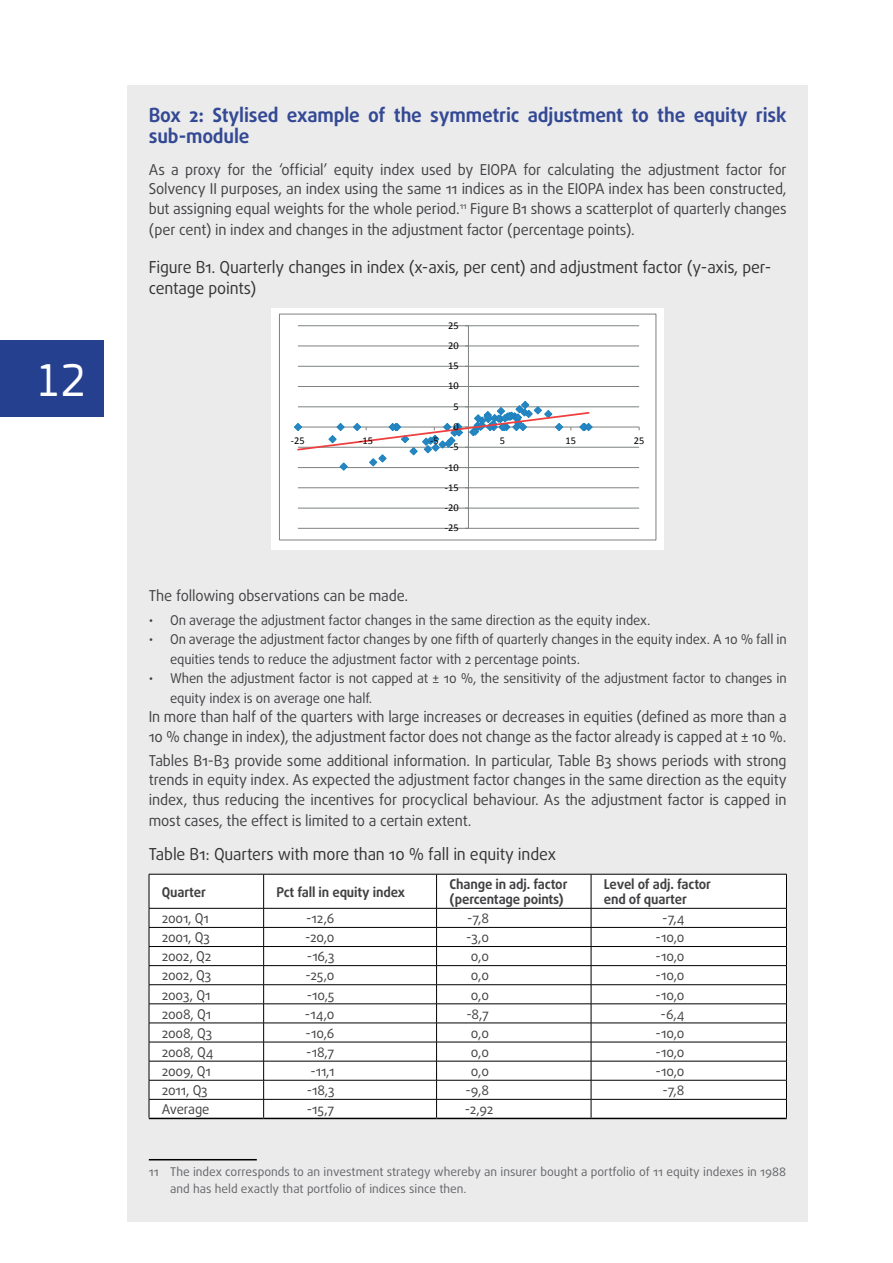
<style>
.page{position:relative;width:893px;height:1263px;background:#fff}
.page>*{position:absolute;margin:0;border:0;box-sizing:border-box;transform-origin:0 0}
.t1{font:48px "EC Square Sans Pro";color:#fff;scale:.95 1}
.Main_text{font:700 19.5px/21px "Daxline Pro";letter-spacing:-.01em;color:#344994}
.Box_Subtitle{font:16.5px/21px "Daxline Pro";letter-spacing:-.01em;color:#333334}
.Box_inside_main{font:15px/19.5px "Daxline Pro";letter-spacing:-.01em;color:#414042;text-align:justify}
.Box_inside_main-2{font:15px/19.5px "Daxline Pro";letter-spacing:-.01em;color:#414042;scale:.96 1}
.Box_inside_Table{font:13.5px/19.5px "Daxline Pro";letter-spacing:-.01em;color:#414042}
.Box_inside_Table-2{font:700 13.5px/15px "Daxline Pro";letter-spacing:-.01em;color:#414042}
.Footnote{font:12px/16.5px "Daxline Pro";color:#636466}
.t2{font:10.35px "Calibri";color:#000}
</style>
<div class="page">
<div style="left:0;top:340px;width:104px;height:77px;background:#25408f"></div>
<div style="left:128px;top:85px;width:680px;height:1137px;background:#ebebec"></div>
<div style="left:271px;top:308px;width:393px;height:241px;background:#fff"></div>
<hr style="left:298px;top:325px;width:341px;height:1px;background:#7d8182">
<hr style="left:298px;top:346px;width:341px;height:1px;background:#7d8182">
<hr style="left:298px;top:366px;width:341px;height:1px;background:#7d8182">
<hr style="left:298px;top:386px;width:341px;height:1px;background:#7d8182">
<hr style="left:298px;top:406px;width:341px;height:1px;background:#7d8182">
<hr style="left:298px;top:447px;width:341px;height:1px;background:#7d8182">
<hr style="left:298px;top:467px;width:341px;height:1px;background:#7d8182">
<hr style="left:298px;top:487px;width:341px;height:1px;background:#7d8182">
<hr style="left:298px;top:508px;width:341px;height:1px;background:#7d8182">
<hr style="left:298px;top:528px;width:341px;height:1px;background:#7d8182">
<hr style="left:468px;top:326px;width:1px;height:202px;background:#7d8182">
<hr style="left:298px;top:427px;width:341px;height:1px;background:#7d8182">
<svg style="left:294px;top:401px;width:299px;height:70px"></svg>
<div style="left:279px;top:314px;width:377px;height:226px;border:1px solid #7d8182"></div>
<div style="left:150px;top:875px;width:636px;height:33px;background:#fff"></div>
<hr style="left:149px;top:1118px;width:115px;height:1px;background:#000">
<hr style="left:264px;top:1118px;width:173px;height:1px;background:#000">
<hr style="left:437px;top:1118px;width:154px;height:1px;background:#000">
<hr style="left:591px;top:1118px;width:196px;height:1px;background:#000">
<hr style="left:149px;top:874px;width:115px;height:1px;background:#000">
<hr style="left:149px;top:874px;width:1px;height:34px;background:#000">
<hr style="left:264px;top:874px;width:173px;height:1px;background:#000">
<hr style="left:263px;top:874px;width:1px;height:34px;background:#000">
<hr style="left:437px;top:874px;width:154px;height:1px;background:#000">
<hr style="left:436px;top:874px;width:1px;height:34px;background:#000">
<hr style="left:591px;top:874px;width:196px;height:1px;background:#000">
<hr style="left:591px;top:874px;width:1px;height:34px;background:#000">
<hr style="left:786px;top:874px;width:1px;height:34px;background:#000">
<svg style="left:149px;top:908px;width:638px;height:210px;background:#f0f0f0"></svg>
<hr style="left:591px;top:1061px;width:196px;height:1px;background:#000">
<hr style="left:149px;top:1159px;width:108px;height:1px;background:#000">
<h1 class="t1" style="left:35px;top:353px;width:55px">12</h1>
<p class="Main_text" style="left:149px;top:104px;width:639px">Box 2: Stylised example of the symmetric adjustment to the equity risk sub-module</p>
<p class="Box_inside_main" style="left:149px;top:160px;width:639px">As a proxy for the ‘official’ equity index used by EIOPA for calculating the adjustment factor for Solvency II purposes, an index using the same 11 indices as in the EIOPA index has been constructed, but assigning equal weights for the whole period.<sup>11</sup> Figure B1 shows a scatterplot of quarterly changes</p>
<p class="Box_inside_main" style="left:149px;top:220px;width:487px">(per cent) in index and changes in the adjustment factor (percentage points).</p>
<p class="Box_Subtitle" style="left:149px;top:257px;width:624px">Figure B1. Quarterly changes in index (x-axis, per cent) and adjustment factor (y-axis, per&shy;centage points)</p>
<p class="t2" style="left:448px;top:319px;width:12px">25</p>
<p class="t2" style="left:448px;top:339px;width:12px">20</p>
<p class="t2" style="left:448px;top:359px;width:12px">15</p>
<p class="t2" style="left:448px;top:379px;width:12px">10</p>
<p class="t2" style="left:453px;top:400px;width:7px">5</p>
<p class="t2" style="left:453px;top:420px;width:7px">0</p>
<p class="t2" style="left:291px;top:434px;width:15px">-25</p>
<p class="t2" style="left:359px;top:434px;width:15px">-15</p>
<p class="t2" style="left:430px;top:434px;width:10px">-5</p>
<p class="t2" style="left:500px;top:434px;width:7px">5</p>
<p class="t2" style="left:566px;top:434px;width:12px">15</p>
<p class="t2" style="left:634px;top:434px;width:12px">25</p>
<p class="t2" style="left:450px;top:440px;width:10px">-5</p>
<p class="t2" style="left:445px;top:461px;width:15px">-10</p>
<p class="t2" style="left:445px;top:481px;width:15px">-15</p>
<p class="t2" style="left:445px;top:501px;width:15px">-20</p>
<p class="t2" style="left:445px;top:521px;width:15px">-25</p>
<p class="Box_inside_main" style="left:149px;top:586px;width:261px">The following observations can be made.</p>
<p class="Box_inside_Table" style="left:149px;top:610px;width:503px">• On average the adjustment factor changes in the same direction as the equity index.</p>
<p class="Box_inside_Table" style="left:170px;top:630px;width:618px;text-indent:-21px">• On average the adjustment factor changes by one fifth of quarterly changes in the equity index. A 10 % fall in equities tends to reduce the adjustment factor with 2 percentage points.</p>
<p class="Box_inside_Table" style="left:170px;top:669px;width:618px;text-indent:-21px">• When the adjustment factor is not capped at ± 10 %, the sensitivity of the adjustment factor to changes in equity index is on average one half.</p>
<p class="Box_inside_main-2" style="left:149px;top:707px;width:666px">In more than half of the quarters with large increases or decreases in equities (defined as more than a<br>10 % change in index), the adjustment factor does not change as the factor already is capped at ± 10 %.</p>
<p class="Box_inside_main" style="left:149px;top:751px;width:639px">Tables B1-B3 provide some additional information. In particular, Table B3 shows periods with strong trends in equity index. As expected the adjustment factor changes in the same direction as the equity index, thus reducing the incentives for procyclical behaviour. As the adjustment factor is capped in</p>
<p class="Box_inside_main" style="left:149px;top:811px;width:324px">most cases, the effect is limited to a certain extent.</p>
<p class="Box_Subtitle" style="left:149px;top:843px;width:409px">Table B1: Quarters with more than 10 % fall in equity index</p>
<p class="Box_inside_Table-2" style="left:162px;top:884px;width:46px">Quarter</p>
<p class="Box_inside_Table-2" style="left:276px;top:884px;width:130px">Pct fall in equity index</p>
<p class="Box_inside_Table-2" style="left:449px;top:877px;width:120px">Change in adj. factor (percentage points)</p>
<p class="Box_inside_Table-2" style="left:604px;top:877px;width:109px">Level of adj. factor end of quarter</p>
<p class="Box_inside_Table" style="left:162px;top:909px;width:49px">2001, Q1</p>
<p class="Box_inside_Table" style="left:306px;top:909px;width:30px">-12,6</p>
<p class="Box_inside_Table" style="left:467px;top:909px;width:23px">-7,8</p>
<p class="Box_inside_Table" style="left:662px;top:909px;width:24px">-7,4</p>
<p class="Box_inside_Table" style="left:162px;top:928px;width:50px">2001, Q3</p>
<p class="Box_inside_Table" style="left:305px;top:928px;width:31px">-20,0</p>
<p class="Box_inside_Table" style="left:466px;top:928px;width:24px">-3,0</p>
<p class="Box_inside_Table" style="left:656px;top:928px;width:30px">-10,0</p>
<p class="Box_inside_Table" style="left:162px;top:947px;width:51px">2002, Q2</p>
<p class="Box_inside_Table" style="left:307px;top:947px;width:29px">-16,3</p>
<p class="Box_inside_Table" style="left:471px;top:947px;width:20px">0,0</p>
<p class="Box_inside_Table" style="left:656px;top:947px;width:30px">-10,0</p>
<p class="Box_inside_Table" style="left:162px;top:966px;width:51px">2002, Q3</p>
<p class="Box_inside_Table" style="left:305px;top:966px;width:31px">-25,0</p>
<p class="Box_inside_Table" style="left:471px;top:966px;width:20px">0,0</p>
<p class="Box_inside_Table" style="left:656px;top:966px;width:30px">-10,0</p>
<p class="Box_inside_Table" style="left:162px;top:985px;width:50px">2003, Q1</p>
<p class="Box_inside_Table" style="left:307px;top:985px;width:29px">-10,5</p>
<p class="Box_inside_Table" style="left:471px;top:985px;width:20px">0,0</p>
<p class="Box_inside_Table" style="left:656px;top:985px;width:30px">-10,0</p>
<p class="Box_inside_Table" style="left:162px;top:1004px;width:51px">2008, Q1</p>
<p class="Box_inside_Table" style="left:305px;top:1004px;width:31px">-14,0</p>
<p class="Box_inside_Table" style="left:466px;top:1004px;width:24px">-8,7</p>
<p class="Box_inside_Table" style="left:661px;top:1004px;width:25px">-6,4</p>
<p class="Box_inside_Table" style="left:162px;top:1023px;width:52px">2008, Q3</p>
<p class="Box_inside_Table" style="left:306px;top:1023px;width:30px">-10,6</p>
<p class="Box_inside_Table" style="left:471px;top:1023px;width:20px">0,0</p>
<p class="Box_inside_Table" style="left:656px;top:1023px;width:30px">-10,0</p>
<p class="Box_inside_Table" style="left:162px;top:1042px;width:53px">2008, Q4</p>
<p class="Box_inside_Table" style="left:306px;top:1042px;width:30px">-18,7</p>
<p class="Box_inside_Table" style="left:471px;top:1042px;width:20px">0,0</p>
<p class="Box_inside_Table" style="left:656px;top:1042px;width:30px">-10,0</p>
<p class="Box_inside_Table" style="left:162px;top:1061px;width:51px">2009, Q1</p>
<p class="Box_inside_Table" style="left:310px;top:1061px;width:26px">-11,1</p>
<p class="Box_inside_Table" style="left:471px;top:1061px;width:20px">0,0</p>
<p class="Box_inside_Table" style="left:656px;top:1061px;width:30px">-10,0</p>
<p class="Box_inside_Table" style="left:162px;top:1080px;width:47px">2011, Q3</p>
<p class="Box_inside_Table" style="left:307px;top:1080px;width:29px">-18,3</p>
<p class="Box_inside_Table" style="left:465px;top:1080px;width:25px">-9,8</p>
<p class="Box_inside_Table" style="left:662px;top:1080px;width:23px">-7,8</p>
<p class="Box_inside_Table" style="left:162px;top:1100px;width:49px">Average</p>
<p class="Box_inside_Table" style="left:307px;top:1100px;width:29px">-15,7</p>
<p class="Box_inside_Table" style="left:465px;top:1100px;width:30px">-2,92</p>
<p class="Footnote" style="left:170px;top:1164px;width:617px;text-indent:-21px">11 The index corresponds to an investment strategy whereby an insurer bought a portfolio of 11 equity indexes in 1988 and has held exactly that portfolio of indices since then.</p>
</div>
